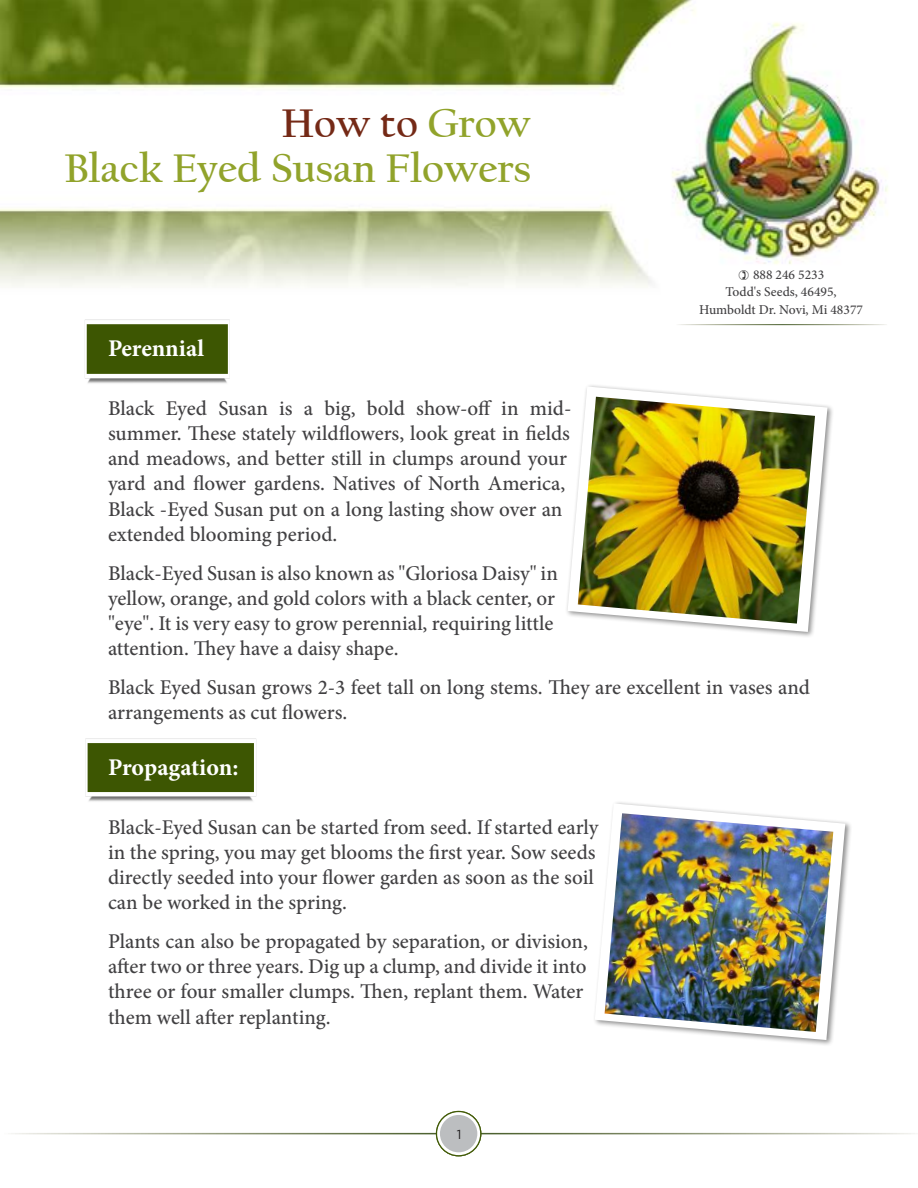
<style>
.page{position:relative;width:918px;height:1188px;background:#fff}
.page>*{position:absolute;margin:0;border:0;box-sizing:border-box;transform-origin:0 0}
.t1{font:700 42px/45px "Californian FB";color:#91a32b;text-align:right}
.t2{font:700 24px "Minion Pro";letter-spacing:-.005em;color:#fff}
.t3{font:500 21px/25.2px "Minion Pro";letter-spacing:-.005em;color:#414042}
.t4{font:500 13.5px "Minion Pro";color:#414042}
.t5{font:13.05px "Gotham";color:#222021}
.s1{color:#742916}
</style>
<div class="page">
<img style="left:0;top:0;width:888px;height:287px">
<img style="left:85px;top:738px;width:172px;height:64px">
<img style="left:85px;top:319px;width:145px;height:65px">
<div style="left:565px;top:384px;width:270px;height:254px;background:#000;opacity:.45"></div>
<svg style="left:568px;top:387px;width:259px;height:245px"></svg>
<img style="left:578px;top:397px;width:237px;height:227px">
<div style="left:593px;top:800px;width:259px;height:247px;background:#000;opacity:.45"></div>
<svg style="left:595px;top:803px;width:250px;height:237px"></svg>
<img style="left:605px;top:813px;width:228px;height:219px">
<svg style="left:437px;top:1112px;width:44px;height:44px"></svg>
<div style="left:436px;top:1111px;width:45px;height:45px;border:1px solid #415a06;border-radius:50%"></div>
<div style="left:440px;top:1115px;width:37px;height:37px;background:#bcbec0;border-radius:50%"></div>
<svg style="left:739px;top:270px;width:10px;height:10px"></svg>
<h1 class="t1" style="left:65px;top:101px;width:468px"><span class="s1">How to</span> Grow<br>Black Eyed Susan Flowers</h1>
<p class="t2" style="left:108px;top:331px;width:98px">Perennial</p>
<p class="t4" style="left:753px;top:266px;width:73px">888 246 5233</p>
<p class="t4" style="left:725px;top:283px;width:113px">Todd's Seeds, 46495,</p>
<p class="t4" style="left:699px;top:301px;width:165px">Humboldt Dr. Novi, Mi 48377</p>
<p class="t3" style="left:108px;top:396px;width:465px">Black Eyed Susan is a big, bold show-off in mid&shy;summer. These stately wildflowers, look great in fields and meadows, and better still in clumps around your yard and flower gardens. Natives of North America, Black -Eyed Susan put on a long lasting show over an extended blooming period.</p>
<p class="t3" style="left:108px;top:560px;width:451px">Black-Eyed Susan is also known as "Gloriosa Daisy" in yellow, orange, and gold colors with a black center, or "eye". It is very easy to grow perennial, requiring little attention. They have a daisy shape.</p>
<p class="t3" style="left:108px;top:675px;width:704px">Black Eyed Susan grows 2-3 feet tall on long stems. They are excellent in vases and arrangements as cut flowers.</p>
<p class="t2" style="left:108px;top:750px;width:132px">Propagation:</p>
<p class="t3" style="left:108px;top:814px;width:492px">Black-Eyed Susan can be started from seed. If started early in the spring, you may get blooms the first year. Sow seeds directly seeded into your flower garden as soon as the soil can be worked in the spring.</p>
<p class="t3" style="left:108px;top:929px;width:481px">Plants can also be propagated by separation, or division, after two or three years. Dig up a clump, and divide it into three or four smaller clumps. Then, replant them. Water them well after replanting.</p>
<p class="t5" style="left:455px;top:1126px;width:9px">21</p>
</div>
